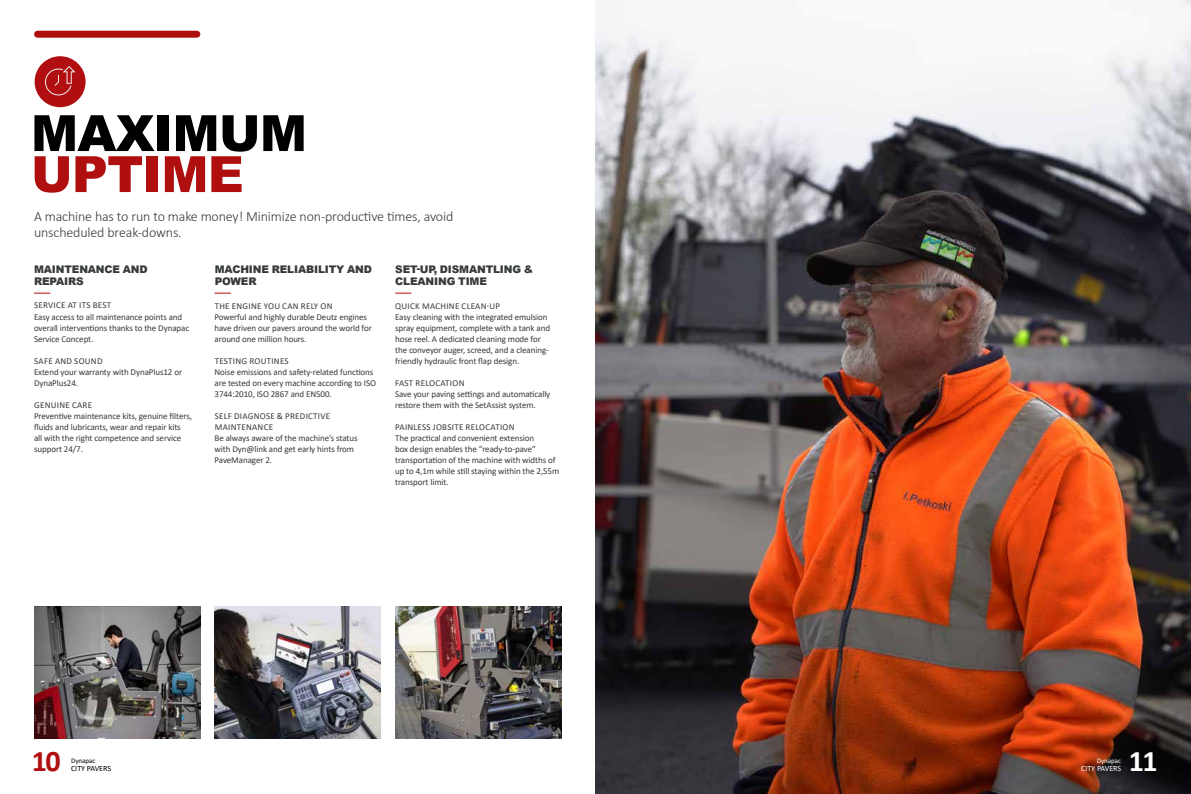
<style>
.page{position:relative;width:1191px;height:794px;background:#fff}
.page>*{position:absolute;margin:0;border:0;box-sizing:border-box;transform-origin:0 0}
.t1{font:900 50px "Arial";letter-spacing:-.015em;color:#000}
.t2{font:900 50px "Arial";letter-spacing:-.015em;color:#b00f10}
.t3{font:700 30px "Calibri";color:#b00f10}
.t4{font:700 30px "Calibri";color:#fff}
.t5{font:300 14px/16px "Calibri";letter-spacing:-.01em;color:#373a3b}
.t6{font:900 10.5px/12px "Arial";letter-spacing:-.015em;color:#373a3b}
.t7{font:9px/11px "Calibri";letter-spacing:-.01em;color:#373a3b}
.t8{font:8px "Calibri";color:#fff}
.t9{font:8px "Calibri";color:#000}
.t10{font:7px "Calibri";color:#fff}
.t11{font:7px "Calibri";color:#000}
</style>
<div class="page">
<img style="left:595px;top:0;width:596px;height:794px">
<img style="left:214px;top:606px;width:167px;height:132px">
<img style="left:34px;top:606px;width:166px;height:132px">
<img style="left:395px;top:606px;width:166px;height:132px">
<div style="left:38px;top:31px;width:159px;height:7px;background:#b00f10"></div>
<svg style="left:34px;top:293px;width:16px;height:1px"></svg>
<svg style="left:214px;top:293px;width:17px;height:1px"></svg>
<svg style="left:395px;top:293px;width:16px;height:1px"></svg>
<div style="left:35px;top:56px;width:51px;height:51px;background:#b00e10;border-radius:50%"></div>
<svg style="left:45px;top:66px;width:31px;height:29px"></svg>
<h1 class="t1" style="left:31px;top:115px;width:278px">MAXIMUM</h1>
<h1 class="t2" style="left:31px;top:156px;width:214px">UPTIME</h1>
<h3 class="t5" style="left:34px;top:208px;width:421px">A machine has to run to make money! Minimize non-productive times, avoid unscheduled break-downs.</h3>
<p class="t6" style="left:34px;top:264px;width:115px">MAINTENANCE AND<br>REPAIRS</p>
<p class="t7" style="left:34px;top:299px;width:150px;line-height:12.5px">SERVICE AT ITS BEST<br>Easy access to all maintenance points and</p>
<p class="t7" style="left:34px;top:322px;width:157px">overall interventions thanks to the Dynapac<br>Service Concept.</p>
<p class="t7" style="left:34px;top:356px;width:150px">SAFE AND SOUND<br>Extend your warranty with DynaPlus12 or<br>DynaPlus24.</p>
<p class="t7" style="left:34px;top:400px;width:159px">GENUINE CARE<br>Preventive maintenance kits, genuine filters, fluids and lubricants, wear and repair kits<br>all with the right competence and service support 24/7.</p>
<p class="t6" style="left:215px;top:264px;width:159px">MACHINE RELIABILITY AND<br>POWER</p>
<p class="t7" style="left:214px;top:301px;width:159px">THE ENGINE YOU CAN RELY ON<br>Powerful and highly durable Deutz engines have driven our pavers around the world for around one million hours.</p>
<p class="t7" style="left:214px;top:356px;width:163px">TESTING ROUTINES<br>Noise emissions and safety-related functions are tested on every machine according to ISO 3744:2010, ISO 2867 and EN500.</p>
<p class="t7" style="left:214px;top:410px;width:144px">SELF DIAGNOSE &amp; PREDICTIVE<br>MAINTENANCE<br>Be always aware of the machine’s status with Dyn@link and get early hints from<br>PaveManager 2.</p>
<p class="t6" style="left:395px;top:264px;width:139px">SET-UP, DISMANTLING &amp;<br>CLEANING TIME</p>
<p class="t7" style="left:395px;top:300px;width:156px">QUICK MACHINE CLEAN-UP<br>Easy cleaning with the integrated emulsion spray equipment, complete with a tank and hose reel. A dedicated cleaning mode for the conveyor auger, screed, and a cleaning&shy;friendly hydraulic front flap design.</p>
<p class="t7" style="left:395px;top:378px;width:157px">FAST RELOCATION<br>Save your paving settings and automatically restore them with the SetAssist system.</p>
<p class="t7" style="left:395px;top:422px;width:166px">PAINLESS JOBSITE RELOCATION<br>The practical and convenient extension<br>box design enables the “ready-to-pave” transportation of the machine with widths of up to 4,1m while still staying within the 2,55m transport limit.</p>
<h2 class="t3" style="left:32px;top:749px;width:30px">10</h2>
<p class="t11" style="left:71px;top:758px;width:26px">Dynapac</p>
<p class="t9" style="left:71px;top:765px;width:42px">CITY PAVERS</p>
<p class="t10" style="left:1096px;top:758px;width:26px">Dynapac</p>
<p class="t8" style="left:1081px;top:765px;width:42px">CITY PAVERS</p>
<h2 class="t4" style="left:1128px;top:749px;width:30px">11</h2>
</div>
